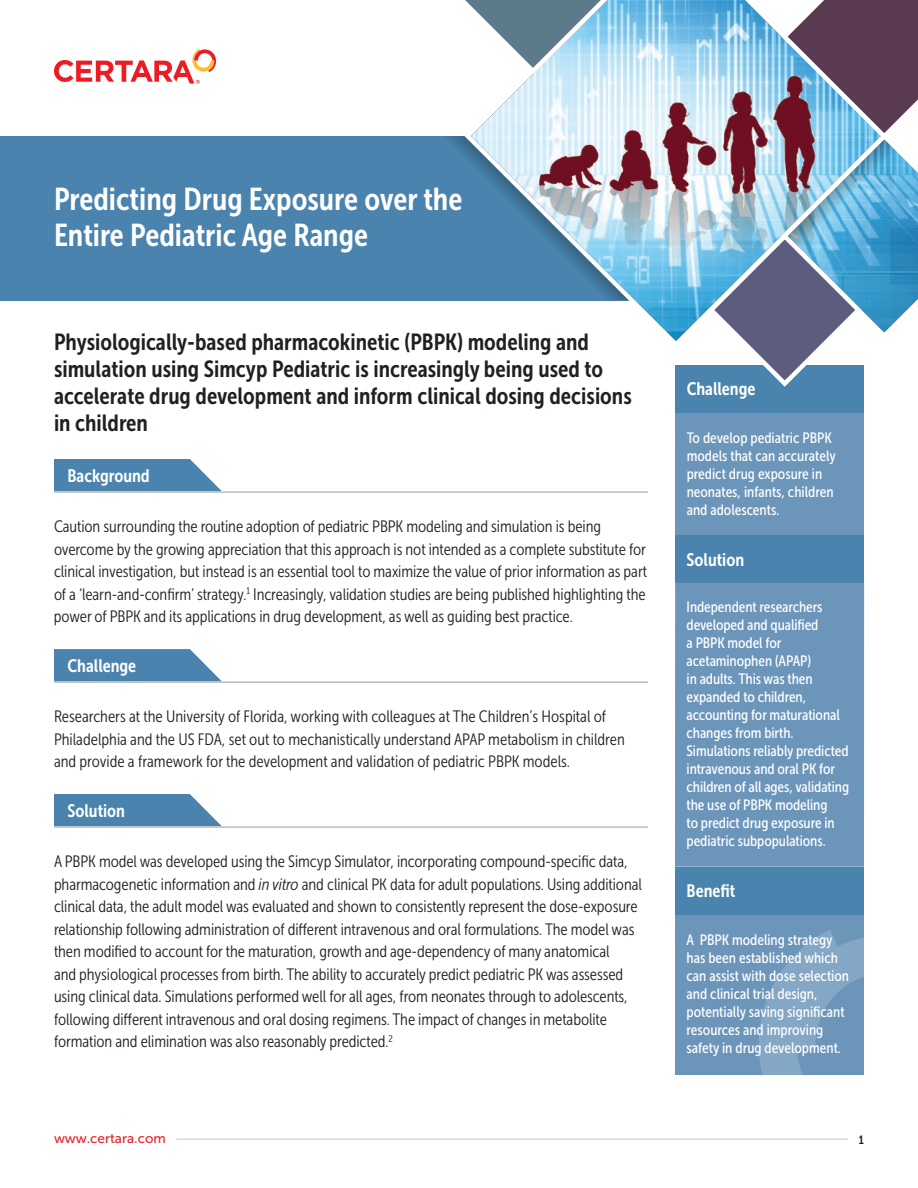
<style>
.page{position:relative;width:918px;height:1188px;background:#fff}
.page>*{position:absolute;margin:0;border:0;box-sizing:border-box;transform-origin:0 0}
.t1{font:31.5px/36px "Museo Sans Cond 700";color:#fff}
.t2{font:23.25px/27px "Museo Sans Cond 700";color:#231f20}
.t3{font:18px "Museo Sans Cond 700";color:#fff}
.t4{font:16.5px/22.5px "Museo Sans Cond 300";letter-spacing:-.005em;color:#231f20}
.t5{font:15px/18px "Museo Sans Cond 500";letter-spacing:-.005em;color:#fff}
.t6{font:13.5px "Museo Sans 500";color:#eb2227}
.t7{font:12px "Museo Sans Cond 700";color:#231f20}
.s1{font-style:italic}
</style>
<div class="page">
<hr style="left:176px;top:1139px;width:672px;height:1px;background:#c7c9cb">
<div style="left:675px;top:412px;width:189px;height:123px;background:#6c95ba"></div>
<div style="left:675px;top:365px;width:189px;height:48px;background:#4a83ad"></div>
<div style="left:675px;top:583px;width:189px;height:284px;background:#6c95ba"></div>
<div style="left:675px;top:535px;width:189px;height:48px;background:#4a83ad"></div>
<div style="left:675px;top:914px;width:189px;height:161px;background:#6c95ba"></div>
<div style="left:675px;top:867px;width:189px;height:48px;background:#4a83ad"></div>
<svg style="left:759px;top:930px;width:105px;height:145px"></svg>
<div style="left:0;top:136px;width:665px;height:164px;background:#4a83ad"></div>
<svg style="left:461px;top:0;width:244px;height:341px"></svg>
<svg style="left:461px;top:0;width:150px;height:77px"></svg>
<svg style="left:705px;top:0;width:213px;height:387px"></svg>
<svg style="left:54px;top:459px;width:168px;height:32px;background:#5b8fb4"></svg>
<hr style="left:54px;top:491px;width:594px;height:2px;background:#bcbec0">
<svg style="left:54px;top:649px;width:168px;height:32px;background:#5c8fb5"></svg>
<hr style="left:54px;top:681px;width:594px;height:2px;background:#bcbec0">
<svg style="left:54px;top:794px;width:168px;height:32px;background:#5b8fb4"></svg>
<hr style="left:54px;top:826px;width:594px;height:2px;background:#bcbec0">
<svg style="left:54px;top:49px;width:162px;height:35px"></svg>
<h1 class="t1" style="left:54px;top:181px;width:410px">Predicting Drug Exposure over the<br>Entire Pediatric Age Range</h1>
<h2 class="t2" style="left:54px;top:329px;width:579px">Physiologically-based pharmacokinetic (PBPK) modeling and simulation using Simcyp Pediatric is increasingly being used to accelerate drug development and inform clinical dosing decisions in children</h2>
<p class="t3" style="left:68px;top:466px;width:84px">Background</p>
<p class="t4" style="left:54px;top:515px;width:595px">Caution surrounding the routine adoption of pediatric PBPK modeling and simulation is being overcome by the growing appreciation that this approach is not intended as a complete substitute for clinical investigation, but instead is an essential tool to maximize the value of prior information as part of a ‘learn-and-confirm’ strategy.<sup>1</sup> Increasingly, validation studies are being published highlighting the power of PBPK and its applications in drug development, as well as guiding best practice.</p>
<p class="t3" style="left:68px;top:656px;width:70px">Challenge</p>
<p class="t4" style="left:54px;top:706px;width:572px">Researchers at the University of Florida, working with colleagues at The Children’s Hospital of<br>Philadelphia and the US FDA, set out to mechanistically understand APAP metabolism in children and provide a framework for the development and validation of pediatric PBPK models.</p>
<p class="t3" style="left:68px;top:801px;width:59px">Solution</p>
<p class="t4" style="left:54px;top:851px;width:589px">A PBPK model was developed using the Simcyp Simulator, incorporating compound-specific data, pharmacogenetic information and <span class="s1">in vitro</span> and clinical PK data for adult populations. Using additional clinical data, the adult model was evaluated and shown to consistently represent the dose-exposure relationship following administration of different intravenous and oral formulations. The model was then modified to account for the maturation, growth and age-dependency of many anatomical<br>and physiological processes from birth. The ability to accurately predict pediatric PK was assessed using clinical data. Simulations performed well for all ages, from neonates through to adolescents, following different intravenous and oral dosing regimens. The impact of changes in metabolite formation and elimination was also reasonably predicted.<sup>2</sup></p>
<p class="t3" style="left:687px;top:379px;width:70px">Challenge</p>
<p class="t5" style="left:687px;top:429px;width:151px">To develop pediatric PBPK models that can accurately predict drug exposure in neonates, infants, children and adolescents.</p>
<p class="t3" style="left:687px;top:549px;width:59px">Solution</p>
<p class="t5" style="left:687px;top:598px;width:164px">Independent researchers developed and qualified<br>a PBPK model for acetaminophen (APAP)<br>in adults. This was then expanded to children, accounting for maturational changes from birth.<br>Simulations reliably predicted intravenous and oral PK for children of all ages, validating the use of PBPK modeling<br>to predict drug exposure in pediatric subpopulations.</p>
<p class="t3" style="left:687px;top:881px;width:50px">Benefit</p>
<p class="t5" style="left:687px;top:931px;width:164px">A PBPK modeling strategy has been established which can assist with dose selection and clinical trial design, potentially saving significant resources and improving safety in drug development.</p>
<p class="t6" style="left:54px;top:1131px;width:113px">www.certara.com</p>
<p class="t7" style="left:859px;top:1133px;width:7px">1</p>
</div>
